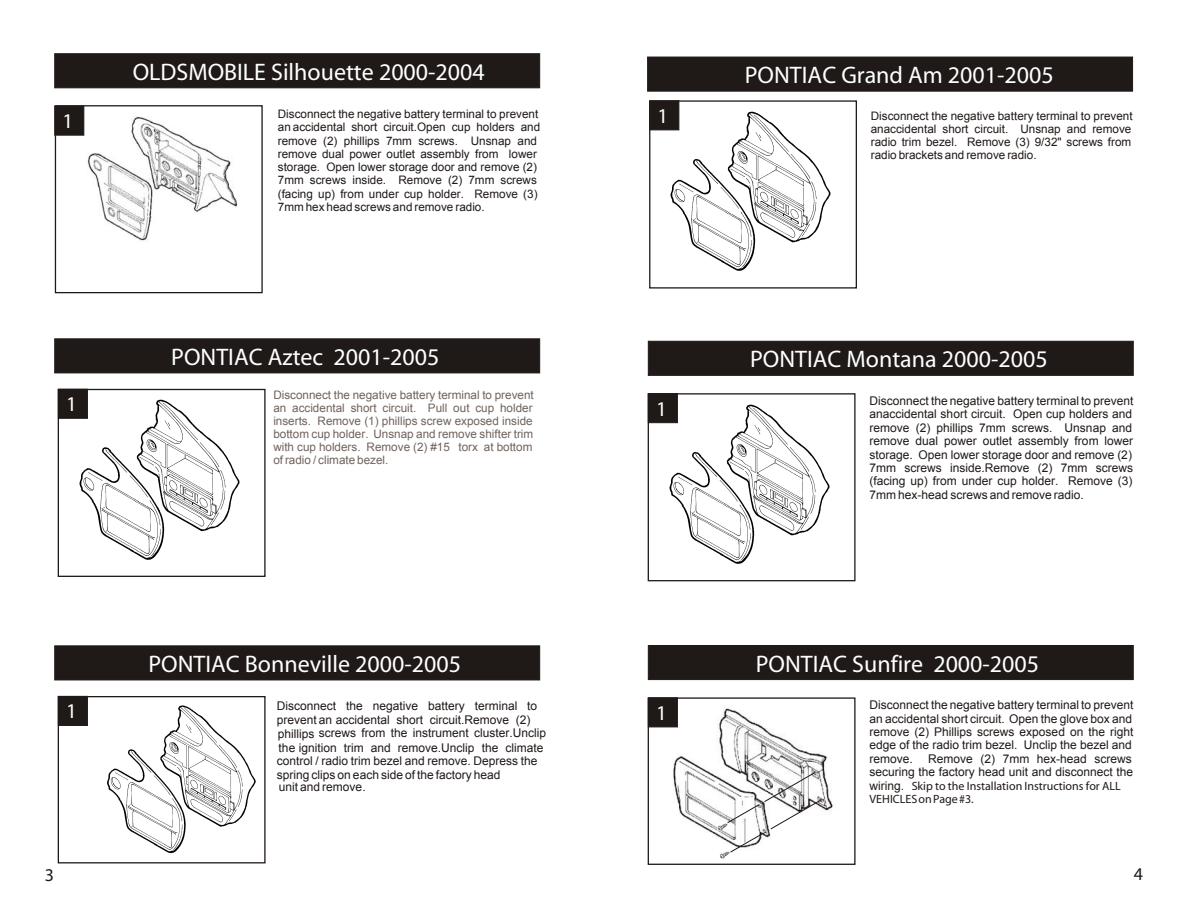
<style>
.page{position:relative;width:1188px;height:918px;background:#fff}
.page>*{position:absolute;margin:0;border:0;box-sizing:border-box;transform-origin:0 0}
.t1{font:24px "Futura X Blk Cn It BT";color:#fff}
.t2{font:italic 700 21px "Arial";color:#fff}
.t3{font:700 18px "Arial";color:#1f1917}
.t4{font:12px/13.4px "Arial";color:#1f1917}
.t5{font:11.7px/13.2px "Arial";color:#1f1917}
.t6{font:11.7px/13px "Arial";color:#70635c;text-align:justify}
.s1{font-style:italic}
</style>
<div class="page">
<img style="left:663px;top:404px;width:167px;height:160px">
<div style="left:55px;top:106px;width:29px;height:29px;background:#1f1917"></div>
<div style="left:55px;top:106px;width:29px;height:29px;border:1px solid #1f1917"></div>
<div style="left:55px;top:339px;width:485px;height:34px;background:#1f1917"></div>
<div style="left:55px;top:54px;width:485px;height:34px;background:#1f1917"></div>
<div style="left:55px;top:54px;width:485px;height:34px;border:1px solid #1f1917"></div>
<div style="left:55px;top:646px;width:485px;height:34px;background:#1f1917"></div>
<div style="left:55px;top:105px;width:208px;height:188px;border:1px solid #1f1917"></div>
<div style="left:648px;top:394px;width:29px;height:29px;background:#1f1917"></div>
<div style="left:648px;top:393px;width:30px;height:30px;border:1px solid #1f1917"></div>
<div style="left:648px;top:698px;width:29px;height:29px;background:#1f1917"></div>
<div style="left:648px;top:698px;width:30px;height:29px;border:1px solid #1f1917"></div>
<div style="left:648px;top:341px;width:485px;height:34px;background:#1f1917"></div>
<div style="left:648px;top:341px;width:485px;height:35px;border:1px solid #1f1917"></div>
<div style="left:648px;top:645px;width:485px;height:35px;background:#1f1917"></div>
<img style="left:717px;top:708px;width:116px;height:103px">
<img style="left:673px;top:753px;width:100px;height:83px">
<svg style="left:717px;top:772px;width:105px;height:87px"></svg>
<div style="left:648px;top:393px;width:208px;height:188px;border:1px solid #1f1917"></div>
<div style="left:648px;top:697px;width:208px;height:168px;border:1px solid #1f1917"></div>
<img style="left:87px;top:153px;width:65px;height:88px">
<img style="left:130px;top:116px;width:108px;height:100px">
<svg style="left:155px;top:137px;width:4px;height:7px"></svg>
<svg style="left:197px;top:161px;width:5px;height:7px"></svg>
<div style="left:648px;top:57px;width:485px;height:34px;background:#1f1917"></div>
<img style="left:665px;top:109px;width:166px;height:162px">
<div style="left:650px;top:101px;width:29px;height:29px;background:#1f1917"></div>
<div style="left:649px;top:100px;width:208px;height:189px;border:1px solid #1f1917"></div>
<div style="left:58px;top:696px;width:29px;height:29px;background:#1f1917"></div>
<div style="left:58px;top:696px;width:30px;height:30px;border:1px solid #1f1917"></div>
<div style="left:58px;top:696px;width:208px;height:167px;border:1px solid #1f1917"></div>
<img style="left:73px;top:399px;width:167px;height:161px">
<div style="left:58px;top:389px;width:29px;height:29px;background:#1f1917"></div>
<div style="left:58px;top:389px;width:30px;height:29px;border:1px solid #1f1917"></div>
<div style="left:58px;top:389px;width:208px;height:188px;border:1px solid #1f1917"></div>
<img style="left:107px;top:705px;width:149px;height:149px">
<h2 class="t2" style="left:62px;top:111px;width:12px">1</h2>
<h2 class="t2" style="left:66px;top:394px;width:12px">1</h2>
<h1 class="t1" style="left:133px;top:60px;width:354px">OLDSMOBILE Silhouette 2000-2004</h1>
<p class="t5" style="left:278px;top:107px;width:264px">Disconnect the negative battery terminal to prevent an accidental short circuit.Open cup holders and remove (2) phillips 7mm screws. Unsnap and remove dual power outlet assembly from lower storage. Open lower storage door and remove (2)<br>7mm screws inside. Remove (2) 7mm screws (facing up) from under cup holder. Remove (3)<br>7mm hex head screws and remove radio.</p>
<h1 class="t1" style="left:171px;top:345px;width:270px">PONTIAC Aztec 2001-2005</h1>
<p class="t6" style="left:273px;top:388px;width:262px">Disconnect the negative battery terminal to prevent an accidental short circuit. Pull out cup holder inserts. Remove (1) phillips screw exposed inside bottom cup holder. Unsnap and remove shifter trim with cup holders. Remove (2) #15 torx at bottom of radio / climate bezel.</p>
<h2 class="t2" style="left:66px;top:701px;width:12px">1</h2>
<h3 class="t3" style="left:45px;top:866px;width:11px">3</h3>
<h1 class="t1" style="left:148px;top:652px;width:314px">PONTIAC Bonneville 2000-2005</h1>
<p class="t4" style="left:277px;top:699px;width:271px">Disconnect the negative battery terminal to prevent an accidental short circuit.Remove (2) phillips screws from the instrument cluster.Unclip</p>
<p class="t4" style="left:277px;top:741px;width:268px">the ignition trim and remove.Unclip the climate control / radio trim bezel and remove. Depress the spring clips on each side of the factory head</p>
<p class="t4" style="left:279px;top:780px;width:88px">unit and remove.</p>
<h1 class="t1" style="left:745px;top:63px;width:310px">PONTIAC Grand Am 2001-2005</h1>
<h2 class="t2" style="left:658px;top:105px;width:12px">1</h2>
<p class="t5" style="left:871px;top:109px;width:263px;text-align:justify">Disconnect the negative battery terminal to prevent anaccidental short circuit. Unsnap and remove radio trim bezel. Remove (3) 9/32" screws from radio brackets and remove radio.</p>
<h1 class="t1" style="left:750px;top:347px;width:299px">PONTIAC Montana 2000-2005</h1>
<h2 class="t2" style="left:656px;top:398px;width:12px">1</h2>
<p class="t4" style="left:870px;top:394px;width:265px;text-align:justify">Disconnect the negative battery terminal to prevent anaccidental short circuit. Open cup holders and remove (2) phillips 7mm screws. Unsnap and remove dual power outlet assembly from lower storage. Open lower storage door and remove (2)<br>7mm screws inside.Remove (2) 7mm screws (facing up) from under cup holder. Remove (3)<br>7mm hex-head screws and remove radio.</p>
<h1 class="t1" style="left:756px;top:652px;width:285px">PONTIAC Sunfire 2000-2005</h1>
<h2 class="t2" style="left:656px;top:702px;width:12px">1</h2>
<p class="t4" style="left:870px;top:698px;width:265px;text-align:justify">Disconnect the negative battery terminal to prevent an accidental short circuit. Open the glove box and remove (2) Phillips screws exposed on the right edge of the radio trim bezel. Unclip the bezel and remove.</p>
<p class="t4" style="left:870px;top:752px;width:265px;text-indent:59px">Remove (2) 7mm hex-head screws securing the factory head unit and disconnect the wiring. <span class="s1">Skip to the Installation Instructions for ALL VEHICLESonPage#3.</span></p>
<h3 class="t3" style="left:1134px;top:865px;width:11px">4</h3>
</div>
